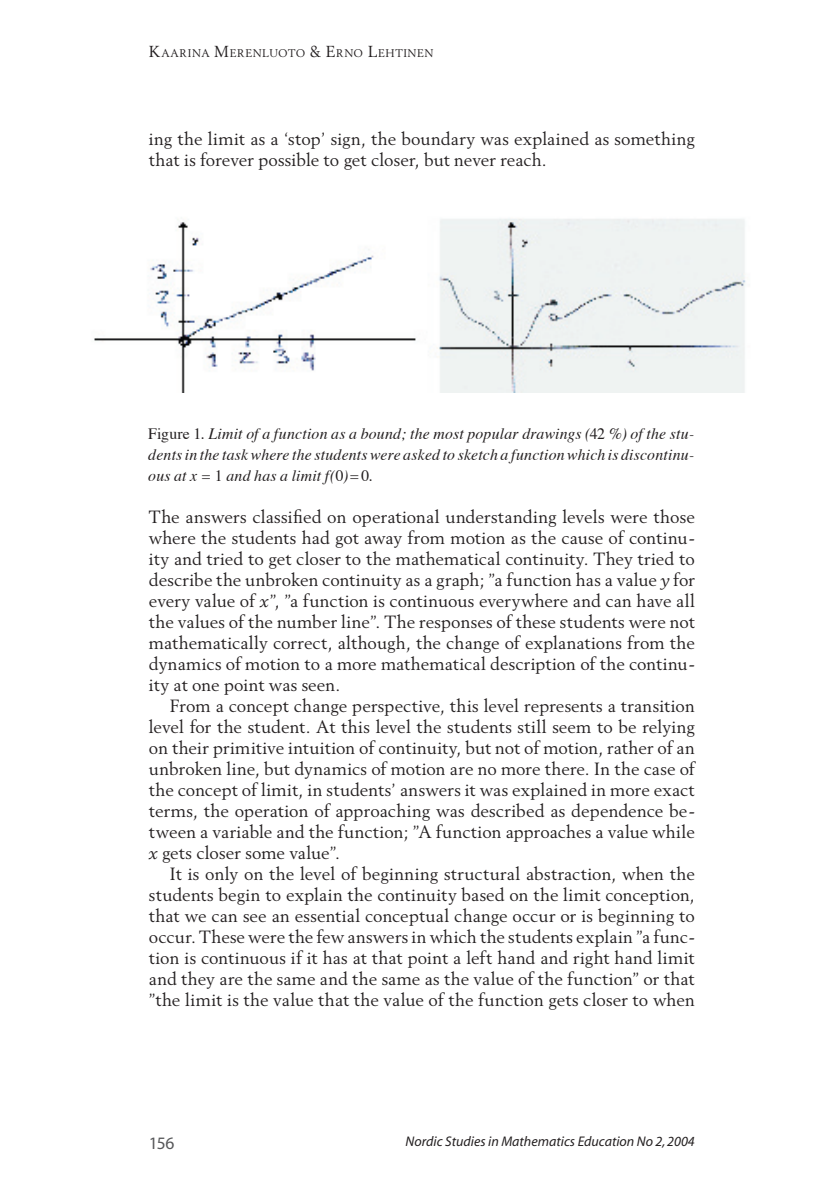
<style>
.page{position:relative;width:819px;height:1201px;background:#fff}
.page>*{position:absolute;margin:0;border:0;box-sizing:border-box;transform-origin:0 0}
.t1{font:17.5px/21px "Berling";letter-spacing:.005em;color:#231f20;text-align:justify}
.t2{font:17.5px "Myriad";color:#57585a}
.t3{font:italic 15.75px/21px "Times";letter-spacing:.015em;color:#231f20;text-align:justify}
.t4{font:italic 14px "Myriad";color:#231f20}
.t5{font:11.03px "Berling";letter-spacing:.05em;color:#231f20}
.s1{font-size:15.75px}
.s2{font-style:normal}
.s3{font-style:italic}
</style>
<div class="page">
<img style="left:94px;top:218px;width:652px;height:174px">
<p class="t5" style="left:149px;top:46px;width:286px"><span class="s1">K</span>AARINA <span class="s1">M</span>ERENLUOTO <span class="s1">&amp; E</span>RNO <span class="s1">L</span>EHTINEN</p>
<p class="t1" style="left:149px;top:128px;width:547px">ing the limit as a ‘stop’ sign, the boundary was explained as something that is forever possible to get closer, but never reach.</p>
<p class="t3" style="left:148px;top:424px;width:547px"><span class="s2">Figure 1.</span> Limit of a function as a bound; the most popular drawings (<span class="s2">42</span> %) of the stu&shy;dents in the task where the students were asked to sketch a function which is discontinu&shy;ous at x = <span class="s2">1</span> and has a limit f(<span class="s2">0</span>)=<span class="s2">0</span>.</p>
<p class="t1" style="left:149px;top:506px;width:547px">The answers classified on operational understanding levels were those where the students had got away from motion as the cause of continu&shy;ity and tried to get closer to the mathematical continuity. They tried to describe the unbroken continuity as a graph; ”a function has a value <span class="s3">y</span> for every value of <span class="s3">x</span>”, ”a function is continuous everywhere and can have all the values of the number line”. The responses of these students were not mathematically correct, although, the change of explanations from the dynamics of motion to a more mathematical description of the continu&shy;ity at one point was seen.</p>
<p class="t1" style="left:149px;top:695px;width:547px;text-indent:21px">From a concept change perspective, this level represents a transition level for the student. At this level the students still seem to be relying on their primitive intuition of continuity, but not of motion, rather of an unbroken line, but dynamics of motion are no more there. In the case of the concept of limit, in students’ answers it was explained in more exact terms, the operation of approaching was described as dependence be&shy;tween a variable and the function; ”A function approaches a value while <span class="s3">x</span> gets closer some value”.</p>
<p class="t1" style="left:149px;top:863px;width:547px;text-indent:21px">It is only on the level of beginning structural abstraction, when the students begin to explain the continuity based on the limit conception, that we can see an essential conceptual change occur or is beginning to occur. These were the few answers in which the students explain ”a func&shy;tion is continuous if it has at that point a left hand and right hand limit and they are the same and the same as the value of the function” or that ”the limit is the value that the value of the function gets closer to when</p>
<p class="t2" style="left:149px;top:1134px;width:27px">156</p>
<p class="t4" style="left:405px;top:1134px;width:291px">Nordic Studies in Mathematics Education No 2, 2004</p>
</div>
